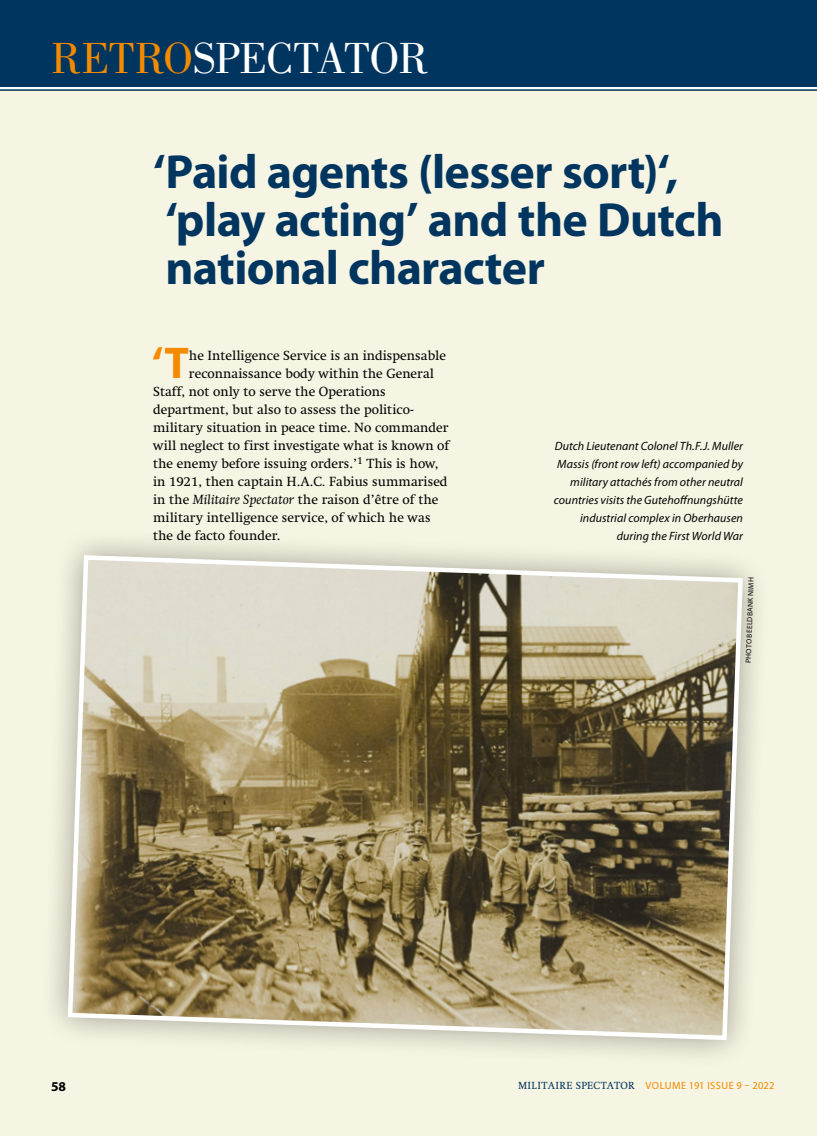
<style>
.page{position:relative;width:817px;height:1136px;background:#fff}
.page>*{position:absolute;margin:0;border:0;box-sizing:border-box;transform-origin:0 0}
.t1{font:700 48px/48px "Myriad Pro";letter-spacing:-.015em;color:#00355f}
.t2{font:45px "Bodoni Std";letter-spacing:-.01em;color:#fff}
.t3{font:700 44.7px "Myriad Pro";color:#f38a00}
.t4{font:13.5px "Swift LT Std";color:#000}
.t5{font:700 13.5px "Myriad Pro";color:#000}
.t6{font:italic 12px/18px "Myriad Pro";letter-spacing:.005em;color:#000;text-align:right}
.t7{font:10.5px "Myriad Pro";letter-spacing:.035em;color:#f38a00}
.t8{font:7.5px "Myriad Pro";color:#000}
.s1{color:#f38a00}
.s2{font-style:italic}
.s3{font-family:"Swift LT Std";color:#00355f}
</style>
<div class="page">
<div style="left:0;top:89px;width:816px;height:1046px;background:#f6f4e2"></div>
<hr style="left:0;top:89px;width:816px;height:2px;background:#00355f">
<div style="left:0;top:0;width:816px;height:87px;background:#00355f"></div>
<div style="left:40px;top:527px;width:730px;height:541px;background:#000;opacity:.35"></div>
<svg style="left:65px;top:552px;width:680px;height:490px"></svg>
<h2 class="t2" style="left:51px;top:33px;width:379px"><span class="s1">RETRO</span>SPECTATOR</h2>
<h1 class="t1" style="left:153px;top:146px;width:571px">‘Paid agents (lesser sort)‘, ‘play acting’ and the Dutch national character</h1>
<h3 class="t3" style="left:152px;top:334px;width:38px">‘T</h3>
<p class="t4" style="left:189px;top:348px;width:258px">he Intelligence Service is an indispensable</p>
<p class="t4" style="left:189px;top:366px;width:246px">reconnaissance body within the General</p>
<p class="t4" style="left:153px;top:384px;width:234px">Staff, not only to serve the Operations</p>
<p class="t4" style="left:153px;top:402px;width:262px">department, but also to assess the politico-</p>
<p class="t4" style="left:153px;top:420px;width:297px">military situation in peace time. No commander</p>
<p class="t4" style="left:153px;top:438px;width:298px">will neglect to first investigate what is known of</p>
<p class="t4" style="left:153px;top:456px;width:287px">the enemy before issuing orders.’<sup>1</sup> This is how,</p>
<p class="t4" style="left:153px;top:474px;width:296px">in 1921, then captain H.A.C. Fabius summarised</p>
<p class="t4" style="left:153px;top:492px;width:287px">in the <span class="s2">Militaire Spectator</span> the raison d’être of the</p>
<p class="t4" style="left:153px;top:510px;width:279px">military intelligence service, of which he was</p>
<p class="t4" style="left:153px;top:528px;width:129px">the de facto founder.</p>
<p class="t6" style="left:554px;top:437px;width:191px">Dutch Lieutenant Colonel Th.F.J. Muller Massis (front row left) accompanied by military attachés from other neutral countries visits the Gutehoffnungshütte industrial complex in Oberhausen during the First World War</p>
<p class="t8" style="left:743px;top:662px;width:87px;rotate:-88deg">PHOTO BEELDBANK NIMH</p>
<p class="t5" style="left:51px;top:1077px;width:16px">58</p>
<p class="t7" style="left:518px;top:1078px;width:258px"><span class="s3">MILITAIRE SPECTATOR</span> VOLUME 191 ISSUE 9 – 2022</p>
</div>
